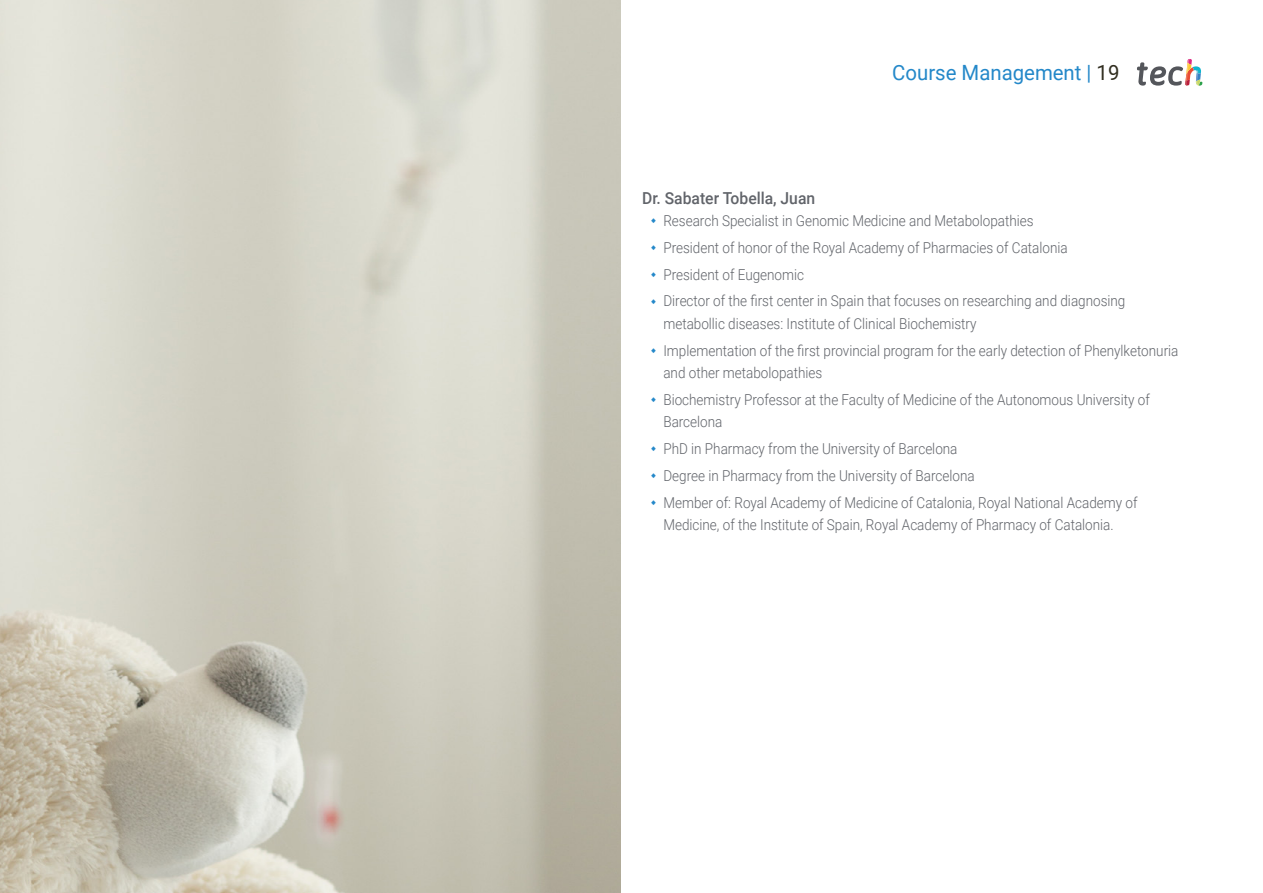
<style>
.page{position:relative;width:1263px;height:893px;background:#fff}
.page>*{position:absolute;margin:0;border:0;box-sizing:border-box;transform-origin:0 0}
.t1{font:21px "Roboto";color:#2488c9}
.t2{font:500 16.5px "Roboto";color:#61646a;scale:.95 1}
.t3{font:300 15px/26.7px "Roboto";color:#61646a;scale:.9 1}
.s1{color:#312e20}
</style>
<div class="page">
<img style="left:0;top:0;width:621px;height:893px">
<svg style="left:1137px;top:59px;width:65px;height:27px"></svg>
<h1 class="t1" style="left:892px;top:57px;width:229px">Course Management | <span class="s1">19</span></h1>
<p class="t2" style="left:642px;top:186px;width:184px">Dr. Sabater Tobella, Juan</p>
<p class="t3" style="left:663px;top:207px;width:515px">Research Specialist in Genomic Medicine and Metabolopathies<br>President of honor of the Royal Academy of Pharmacies of Catalonia President of Eugenomic<br>Director of the first center in Spain that focuses on researching and diagnosing</p>
<p class="t3" style="left:663px;top:310px;width:574px">metabollic diseases: Institute of Clinical Biochemistry<br>Implementation of the first provincial program for the early detection of Phenylketonuria</p>
<p class="t3" style="left:663px;top:359px;width:542px">and other metabolopathies<br>Biochemistry Professor at the Faculty of Medicine of the Autonomous University of</p>
<p class="t3" style="left:663px;top:408px;width:528px">Barcelona<br>PhD in Pharmacy from the University of Barcelona<br>Degree in Pharmacy from the University of Barcelona<br>Member of: Royal Academy of Medicine of Catalonia, Royal National Academy of</p>
<p class="t3" style="left:663px;top:511px;width:502px">Medicine, of the Institute of Spain, Royal Academy of Pharmacy of Catalonia.</p>
</div>
